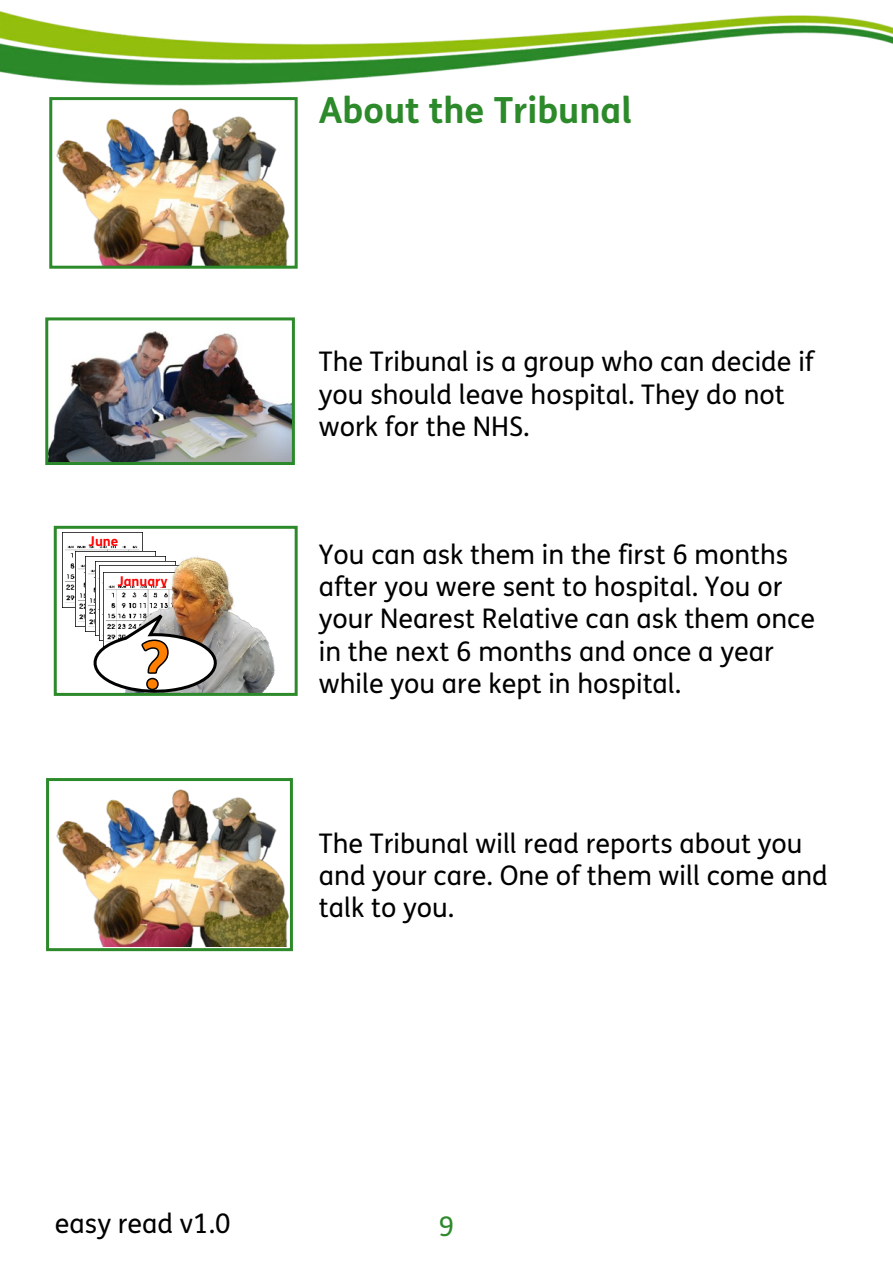
<style>
.page{position:relative;width:893px;height:1263px;background:#fff}
.page>*{position:absolute;margin:0;border:0;box-sizing:border-box;transform-origin:0 0}
.t1{font:700 36px "FS Me";color:#2c8a2a}
.t2{font:27px/32.1px "FS Me";color:#000}
.t3{font:27px "FS Me";color:#2c8a2a}
.t4{font:700 13.5px "FS Me Pro";color:#f00}
</style>
<div class="page">
<img style="left:0;top:11px;width:893px;height:74px">
<img style="left:56px;top:108px;width:234px;height:157px">
<div style="left:49px;top:97px;width:249px;height:172px;border:3px solid #2c8a2a"></div>
<img style="left:62px;top:543px;width:214px;height:149px">
<div style="left:54px;top:526px;width:244px;height:170px;border:3px solid #2c8a2a"></div>
<svg style="left:81px;top:607px;width:152px;height:88px"></svg>
<div style="left:46px;top:778px;width:247px;height:173px;border:3px solid #2c8a2a"></div>
<img style="left:49px;top:780px;width:244px;height:167px">
<img style="left:49px;top:331px;width:242px;height:130px">
<div style="left:45px;top:317px;width:250px;height:148px;border:3px solid #2c8a2a"></div>
<h1 class="t1" style="left:319px;top:96px;width:315px">About the Tribunal</h1>
<p class="t4" style="left:89px;top:536px;width:31px">June</p>
<p class="t4" style="left:117px;top:576px;width:52px">January</p>
<p class="t2" style="left:319px;top:349px;width:496px">The Tribunal is a group who can decide if you should leave hospital. They do not work for the NHS.</p>
<p class="t2" style="left:319px;top:541px;width:498px">You can ask them in the first 6 months after you were sent to hospital. You or your Nearest Relative can ask them once in the next 6 months and once a year while you are kept in hospital.</p>
<p class="t2" style="left:319px;top:830px;width:511px">The Tribunal will read reports about you and your care. One of them will come and talk to you.</p>
<p class="t2" style="left:55px;top:1210px;width:177px">easy read v1.0</p>
<p class="t3" style="left:439px;top:1216px;width:17px">9</p>
</div>
